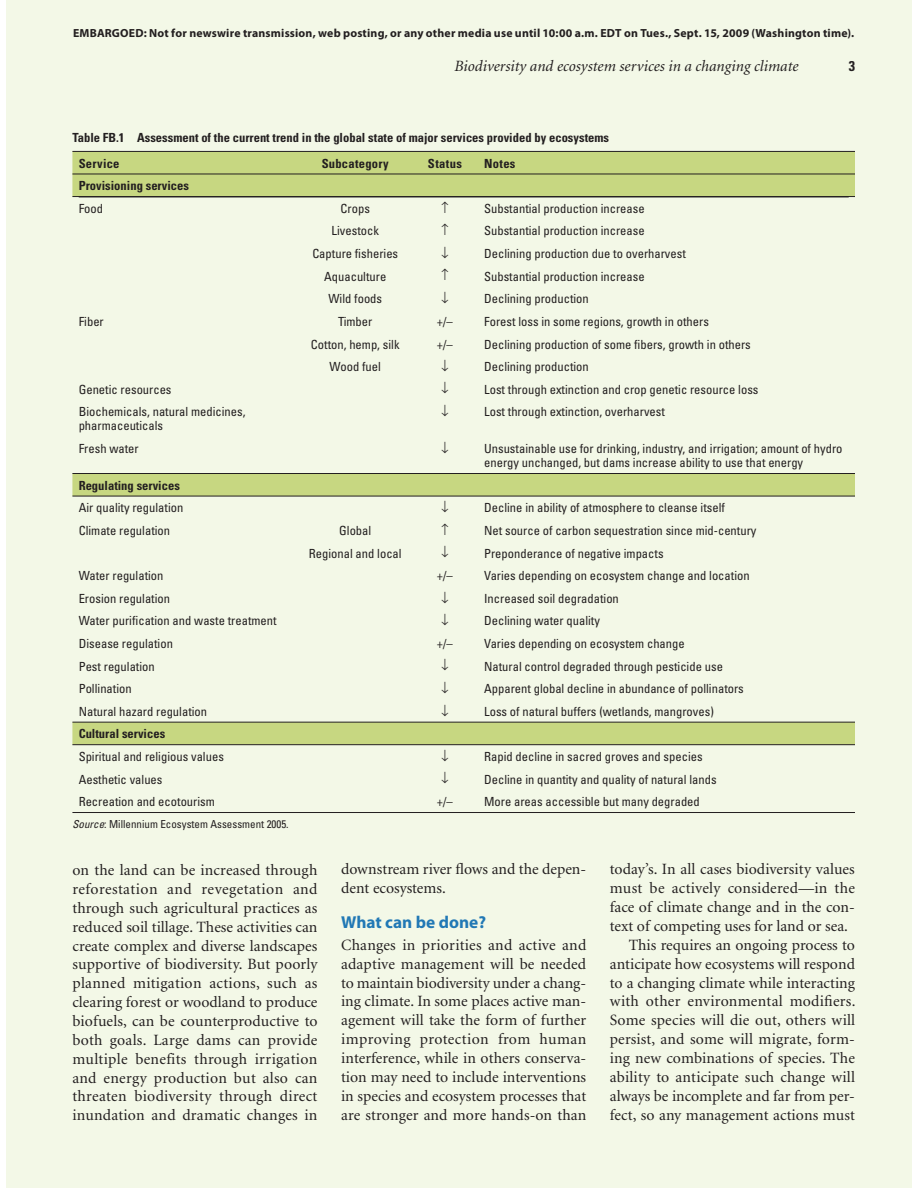
<style>
.page{position:relative;width:918px;height:1188px;background:#fff}
.page>*{position:absolute;margin:0;border:0;box-sizing:border-box;transform-origin:0 0}
.t1{font:700 17.25px "Myriad";color:#2178b5}
.t2{font:15.75px/18.9px "Minion";letter-spacing:.005em;color:#231f20;text-align:justify}
.t3{font:italic 15.75px "Minion";color:#231f20}
.t4{font:700 condensed 14.1px "Univers";color:#231f20}
.t5{font:condensed 12.6px/14.1px "Univers";color:#231f20}
.t6{font:700 condensed 12.6px/25.7px "Univers";color:#231f20}
.t7{font:12.6px "Symbol";color:#231f20}
.t8{font:700 condensed 12.6px "Univers";letter-spacing:.02em;color:#231f20}
.t9{font:700 11.85px "Myriad Pro";letter-spacing:.015em;color:#231f20}
.t10{font:condensed 10.95px "Univers";color:#231f20}
.s1{font-style:italic}
</style>
<div class="page">
<div style="left:6px;top:0;width:906px;height:1188px;background:#f3f8e7"></div>
<svg style="left:72px;top:152px;width:783px;height:592px"></svg>
<hr style="left:72px;top:151px;width:783px;height:1px;background:#231f20">
<hr style="left:72px;top:174px;width:783px;height:1px;background:#231f20">
<hr style="left:72px;top:196px;width:783px;height:1px;background:#231f20">
<hr style="left:72px;top:473px;width:783px;height:1px;background:#231f20">
<hr style="left:72px;top:496px;width:783px;height:1px;background:#231f20">
<hr style="left:72px;top:722px;width:783px;height:1px;background:#231f20">
<hr style="left:72px;top:744px;width:783px;height:1px;background:#231f20">
<hr style="left:72px;top:812px;width:783px;height:1px;background:#231f20">
<hr style="left:79px;top:197px;width:770px;height:1px;background:#231f20">
<p class="t9" style="left:73px;top:28px;width:783px">EMBARGOED: Not for newswire transmission, web posting, or any other media use until 10:00 a.m. EDT on Tues., Sept. 15, 2009 (Washington time).</p>
<p class="t3" style="left:455px;top:60px;width:345px">Biodiversity and ecosystem services in a changing climate</p>
<p class="t4" style="left:849px;top:61px;width:8px">3</p>
<p class="t6" style="left:79px;top:126px;width:532px;text-indent:-6px">Table FB.1 Assessment of the current trend in the global state of major services provided by ecosystems<br>Service</p>
<p class="t8" style="left:322px;top:159px;width:69px">Subcategory</p>
<p class="t6" style="left:428px;top:152px;width:35px">Status</p>
<p class="t6" style="left:484px;top:152px;width:33px">Notes</p>
<p class="t6" style="left:79px;top:174px;width:112px">Provisioning services</p>
<p class="t5" style="left:79px;top:202px;width:26px">Food</p>
<p class="t5" style="left:341px;top:202px;width:31px">Crops</p>
<p class="t7" style="left:441px;top:203px;width:9px">●</p>
<p class="t5" style="left:484px;top:202px;width:162px">Substantial production increase</p>
<p class="t5" style="left:332px;top:225px;width:49px">Livestock</p>
<p class="t7" style="left:441px;top:226px;width:9px">●</p>
<p class="t5" style="left:484px;top:225px;width:162px">Substantial production increase</p>
<p class="t5" style="left:312px;top:248px;width:87px">Capture fisheries</p>
<p class="t7" style="left:441px;top:248px;width:9px">■</p>
<p class="t5" style="left:484px;top:248px;width:203px">Declining production due to overharvest</p>
<p class="t5" style="left:324px;top:270px;width:64px">Aquaculture</p>
<p class="t7" style="left:441px;top:271px;width:9px">●</p>
<p class="t5" style="left:484px;top:270px;width:162px">Substantial production increase</p>
<p class="t5" style="left:328px;top:293px;width:55px">Wild foods</p>
<p class="t7" style="left:441px;top:294px;width:9px">■</p>
<p class="t5" style="left:484px;top:293px;width:106px">Declining production</p>
<p class="t5" style="left:79px;top:316px;width:27px">Fiber</p>
<p class="t5" style="left:338px;top:316px;width:36px">Timber</p>
<p class="t5" style="left:437px;top:316px;width:18px">+/–</p>
<p class="t5" style="left:484px;top:316px;width:226px">Forest loss in some regions, growth in others</p>
<p class="t5" style="left:311px;top:338px;width:90px">Cotton, hemp, silk</p>
<p class="t5" style="left:437px;top:338px;width:18px">+/–</p>
<p class="t5" style="left:484px;top:338px;width:268px">Declining production of some fibers, growth in others</p>
<p class="t5" style="left:330px;top:361px;width:53px">Wood fuel</p>
<p class="t7" style="left:441px;top:361px;width:9px">■</p>
<p class="t5" style="left:484px;top:361px;width:106px">Declining production</p>
<p class="t5" style="left:79px;top:383px;width:94px">Genetic resources</p>
<p class="t7" style="left:441px;top:384px;width:9px">■</p>
<p class="t5" style="left:484px;top:383px;width:276px">Lost through extinction and crop genetic resource loss</p>
<p class="t5" style="left:79px;top:406px;width:168px">Biochemicals, natural medicines, pharmaceuticals</p>
<p class="t7" style="left:441px;top:407px;width:9px">■</p>
<p class="t5" style="left:484px;top:406px;width:182px">Lost through extinction, overharvest</p>
<p class="t5" style="left:79px;top:443px;width:62px">Fresh water</p>
<p class="t7" style="left:441px;top:443px;width:9px">■</p>
<p class="t5" style="left:484px;top:443px;width:360px">Unsustainable use for drinking, industry, and irrigation; amount of hydro energy unchanged, but dams increase ability to use that energy</p>
<p class="t6" style="left:79px;top:474px;width:103px">Regulating services</p>
<p class="t5" style="left:79px;top:502px;width:106px">Air quality regulation</p>
<p class="t7" style="left:441px;top:503px;width:9px">■</p>
<p class="t5" style="left:484px;top:502px;width:242px">Decline in ability of atmosphere to cleanse itself</p>
<p class="t5" style="left:79px;top:525px;width:93px">Climate regulation</p>
<p class="t5" style="left:339px;top:525px;width:34px">Global</p>
<p class="t7" style="left:441px;top:525px;width:9px">●</p>
<p class="t5" style="left:484px;top:525px;width:274px">Net source of carbon sequestration since mid-century</p>
<p class="t5" style="left:309px;top:547px;width:94px">Regional and local</p>
<p class="t7" style="left:441px;top:548px;width:9px">■</p>
<p class="t5" style="left:484px;top:547px;width:181px">Preponderance of negative impacts</p>
<p class="t5" style="left:79px;top:570px;width:86px">Water regulation</p>
<p class="t5" style="left:437px;top:570px;width:18px">+/–</p>
<p class="t5" style="left:484px;top:570px;width:267px">Varies depending on ecosystem change and location</p>
<p class="t5" style="left:79px;top:592px;width:93px">Erosion regulation</p>
<p class="t7" style="left:441px;top:593px;width:9px">■</p>
<p class="t5" style="left:484px;top:592px;width:136px">Increased soil degradation</p>
<p class="t5" style="left:79px;top:615px;width:199px">Water purification and waste treatment</p>
<p class="t7" style="left:441px;top:616px;width:9px">■</p>
<p class="t5" style="left:484px;top:615px;width:117px">Declining water quality</p>
<p class="t5" style="left:79px;top:638px;width:96px">Disease regulation</p>
<p class="t5" style="left:437px;top:638px;width:18px">+/–</p>
<p class="t5" style="left:484px;top:638px;width:202px">Varies depending on ecosystem change</p>
<p class="t5" style="left:79px;top:660px;width:78px">Pest regulation</p>
<p class="t7" style="left:441px;top:661px;width:9px">■</p>
<p class="t5" style="left:484px;top:660px;width:240px">Natural control degraded through pesticide use</p>
<p class="t5" style="left:79px;top:683px;width:55px">Pollination</p>
<p class="t7" style="left:441px;top:683px;width:9px">■</p>
<p class="t5" style="left:484px;top:683px;width:261px">Apparent global decline in abundance of pollinators</p>
<p class="t5" style="left:79px;top:705px;width:130px">Natural hazard regulation</p>
<p class="t7" style="left:441px;top:706px;width:9px">■</p>
<p class="t5" style="left:484px;top:705px;width:231px">Loss of natural buffers (wetlands, mangroves)</p>
<p class="t6" style="left:79px;top:722px;width:88px">Cultural services</p>
<p class="t5" style="left:79px;top:751px;width:147px">Spiritual and religious values</p>
<p class="t7" style="left:441px;top:751px;width:9px">■</p>
<p class="t5" style="left:484px;top:751px;width:220px">Rapid decline in sacred groves and species</p>
<p class="t5" style="left:79px;top:773px;width:85px">Aesthetic values</p>
<p class="t7" style="left:441px;top:774px;width:9px">■</p>
<p class="t5" style="left:484px;top:773px;width:234px">Decline in quantity and quality of natural lands</p>
<p class="t5" style="left:79px;top:796px;width:138px">Recreation and ecotourism</p>
<p class="t5" style="left:437px;top:796px;width:18px">+/–</p>
<p class="t5" style="left:484px;top:796px;width:217px">More areas accessible but many degraded</p>
<p class="t10" style="left:72px;top:820px;width:218px"><span class="s1">Source</span>: Millennium Ecosystem Assessment 2005.</p>
<p class="t2" style="left:72px;top:862px;width:247px">on the land can be increased through reforestation and revegetation and through such agricultural practices as reduced soil tillage. These activities can create complex and diverse landscapes supportive of biodiversity. But poorly planned mitigation actions, such as clearing forest or woodland to produce biofuels, can be counterproductive to both goals. Large dams can provide multiple benefits through irrigation and energy production but also can threaten biodiversity through direct inundation and dramatic changes in</p>
<p class="t2" style="left:341px;top:861px;width:247px">downstream river flows and the depen&shy;dent ecosystems.</p>
<h1 class="t1" style="left:341px;top:916px;width:146px">What can be done?</h1>
<p class="t2" style="left:341px;top:937px;width:247px">Changes in priorities and active and adaptive management will be needed to maintain biodiversity under a chang&shy;ing climate. In some places active man&shy;agement will take the form of further improving protection from human interference, while in others conserva&shy;tion may need to include interventions in species and ecosystem processes that are stronger and more hands- on than</p>
<p class="t2" style="left:610px;top:861px;width:247px">today’s. In all cases biodiversity values</p>
<p class="t2" style="left:610px;top:880px;width:247px">must be actively considered—in the</p>
<p class="t2" style="left:610px;top:899px;width:247px">face of climate change and in the con-</p>
<p class="t2" style="left:610px;top:918px;width:240px">text of competing uses for land or sea.</p>
<p class="t2" style="left:629px;top:937px;width:228px">This requires an ongoing process to</p>
<p class="t2" style="left:610px;top:956px;width:247px">anticipate how ecosystems will respond</p>
<p class="t2" style="left:610px;top:974px;width:247px">to a changing climate while interacting</p>
<p class="t2" style="left:610px;top:993px;width:247px">with other environmental modifiers.</p>
<p class="t2" style="left:610px;top:1012px;width:247px">Some species will die out, others will</p>
<p class="t2" style="left:610px;top:1031px;width:247px">persist, and some will migrate, form-</p>
<p class="t2" style="left:610px;top:1050px;width:247px">ing new combinations of species. The</p>
<p class="t2" style="left:610px;top:1069px;width:247px">ability to anticipate such change will</p>
<p class="t2" style="left:610px;top:1088px;width:247px">always be incomplete and far from per-</p>
<p class="t2" style="left:610px;top:1106px;width:247px">fect, so any management actions must</p>
</div>
